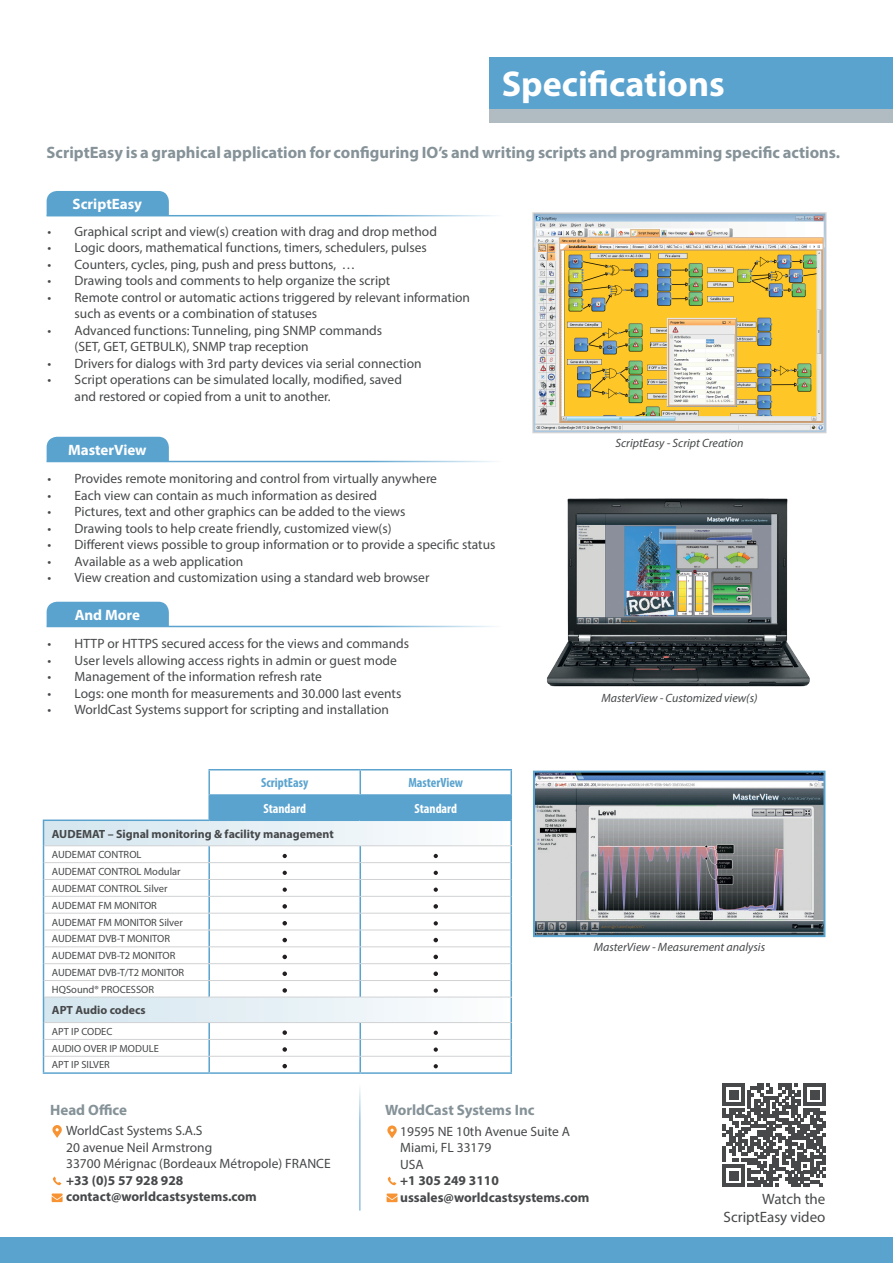
<style>
.page{position:relative;width:893px;height:1263px;background:#fff}
.page>*{position:absolute;margin:0;border:0;box-sizing:border-box;transform-origin:0 0}
.t1{font:700 36px "Myriad Pro";color:#fff}
.t2{font:700 16.5px "Myriad Pro";color:#859298}
.t3{font:700 15px "Myriad Pro";color:#859298}
.t4{font:700 15px "Myriad Pro";color:#fff}
.t5{font:15px/18px "Myriad Pro";color:#46484a;text-align:right}
.t6{font:13.5px/16.5px "Myriad Pro";color:#46484a}
.t7{font:700 13.5px/16.5px "Myriad Pro";color:#46484a}
.t8{font:700 condensed 13.35px "Myriad Pro";color:#5aa3cf}
.t9{font:700 condensed 13.35px "Myriad Pro";color:#fff}
.t10{font:italic 12px "Myriad Pro";color:#46484a}
.t11{font:700 11.85px "Myriad Pro";color:#46484a}
.t12{font:10.5px/16.8px "Myriad Pro";color:#46484a}
.t13{font:10.35px/16.8px "Myriad Pro";color:#46484a}
</style>
<div class="page">
<div style="left:0;top:1237px;width:893px;height:26px;background:#5aa3cf"></div>
<div style="left:489px;top:57px;width:404px;height:51px;background:#5aa3cf"></div>
<div style="left:489px;top:109px;width:404px;height:14px;background:#b1bcc2"></div>
<hr style="left:359px;top:1083px;width:1px;height:127px;background:#5aa3cf">
<svg style="left:52px;top:1193px;width:11px;height:9px"></svg>
<svg style="left:387px;top:1193px;width:11px;height:9px"></svg>
<svg style="left:53px;top:1177px;width:8px;height:8px"></svg>
<svg style="left:388px;top:1177px;width:8px;height:8px"></svg>
<svg style="left:52px;top:1125px;width:10px;height:13px"></svg>
<svg style="left:387px;top:1125px;width:10px;height:13px"></svg>
<svg style="left:723px;top:1084px;width:103px;height:102px"></svg>
<svg style="left:44px;top:846px;width:466px;height:226px"></svg>
<div style="left:44px;top:820px;width:467px;height:26px;background:#dae9f1"></div>
<div style="left:44px;top:997px;width:467px;height:25px;background:linear-gradient(to right,#d4e5ee,#fbfdfe)"></div>
<hr style="left:510px;top:997px;width:2px;height:25px;background:#5aa3cf">
<hr style="left:43px;top:1072px;width:166px;height:2px;background:#5aa3cf">
<svg style="left:43px;top:821px;width:1px;height:251px"></svg>
<hr style="left:43px;top:819px;width:166px;height:2px;background:#5aa3cf">
<hr style="left:44px;top:845px;width:165px;height:1px;background:#d1d2d4">
<hr style="left:44px;top:862px;width:165px;height:1px;background:#d1d2d4">
<hr style="left:44px;top:879px;width:165px;height:1px;background:#d1d2d4">
<hr style="left:44px;top:896px;width:165px;height:1px;background:#d1d2d4">
<hr style="left:44px;top:913px;width:165px;height:1px;background:#d1d2d4">
<hr style="left:44px;top:930px;width:165px;height:1px;background:#d1d2d4">
<hr style="left:44px;top:946px;width:165px;height:1px;background:#d1d2d4">
<hr style="left:44px;top:963px;width:165px;height:1px;background:#d1d2d4">
<hr style="left:44px;top:980px;width:165px;height:1px;background:#d1d2d4">
<hr style="left:44px;top:997px;width:165px;height:1px;background:#d1d2d4">
<hr style="left:44px;top:1022px;width:165px;height:1px;background:#d1d2d4">
<hr style="left:44px;top:1039px;width:165px;height:1px;background:#d1d2d4">
<hr style="left:44px;top:1056px;width:165px;height:1px;background:#d1d2d4">
<hr style="left:209px;top:997px;width:151px;height:1px;background:#d1d2d4">
<hr style="left:209px;top:1022px;width:151px;height:1px;background:#d1d2d4">
<hr style="left:209px;top:1039px;width:151px;height:1px;background:#d1d2d4">
<svg style="left:208px;top:1023px;width:2px;height:49px"></svg>
<hr style="left:209px;top:1056px;width:151px;height:1px;background:#d1d2d4">
<hr style="left:209px;top:1072px;width:151px;height:2px;background:#5aa3cf">
<hr style="left:360px;top:997px;width:152px;height:1px;background:#d1d2d4">
<hr style="left:360px;top:1022px;width:152px;height:1px;background:#d1d2d4">
<hr style="left:360px;top:1039px;width:150px;height:1px;background:#d1d2d4">
<hr style="left:360px;top:1056px;width:150px;height:1px;background:#d1d2d4">
<svg style="left:359px;top:1023px;width:2px;height:49px"></svg>
<svg style="left:510px;top:1023px;width:2px;height:49px"></svg>
<hr style="left:360px;top:1072px;width:152px;height:2px;background:#5aa3cf">
<svg style="left:208px;top:769px;width:304px;height:228px"></svg>
<svg style="left:282px;top:1030px;width:5px;height:5px"></svg>
<svg style="left:434px;top:1031px;width:4px;height:4px"></svg>
<svg style="left:282px;top:1047px;width:5px;height:5px"></svg>
<svg style="left:434px;top:1047px;width:4px;height:5px"></svg>
<svg style="left:282px;top:1064px;width:5px;height:4px"></svg>
<svg style="left:434px;top:1064px;width:4px;height:4px"></svg>
<div style="left:47px;top:191px;width:122px;height:24px;background:#5aa3cf"></div>
<div style="left:47px;top:437px;width:122px;height:24px;background:#5aa3cf"></div>
<div style="left:47px;top:602px;width:122px;height:24px;background:#5aa3cf"></div>
<hr style="left:47px;top:215px;width:455px;height:1px;background:#5aa3cf">
<hr style="left:47px;top:461px;width:455px;height:1px;background:#5aa3cf">
<hr style="left:47px;top:626px;width:455px;height:1px;background:#5aa3cf">
<img style="left:534px;top:214px;width:290px;height:217px">
<div style="left:532px;top:212px;width:294px;height:221px;border:1px solid #d1d2d4"></div>
<img style="left:536px;top:774px;width:286px;height:160px">
<div style="left:533px;top:771px;width:292px;height:166px;border:2px solid #5aa3cf"></div>
<img style="left:547px;top:498px;width:263px;height:189px">
<h1 class="t1" style="left:502px;top:60px;width:225px">Specifications</h1>
<p class="t2" style="left:47px;top:141px;width:795px">ScriptEasy is a graphical application for configuring IO’s and writing scripts and programming specific actions.</p>
<p class="t4" style="left:73px;top:194px;width:71px">ScriptEasy</p>
<p class="t6" style="left:48px;top:222px;width:391px">• Graphical script and view(s) creation with drag and drop method</p>
<p class="t6" style="left:48px;top:239px;width:381px">• Logic doors, mathematical functions, timers, schedulers, pulses</p>
<p class="t6" style="left:48px;top:255px;width:309px">• Counters, cycles, ping, push and press buttons, …</p>
<p class="t6" style="left:48px;top:272px;width:344px">• Drawing tools and comments to help organize the script</p>
<p class="t6" style="left:75px;top:288px;width:397px;text-indent:-27px">• Remote control or automatic actions triggered by relevant information such as events or a combination of statuses</p>
<p class="t6" style="left:75px;top:321px;width:309px;text-indent:-27px">• Advanced functions: Tunneling, ping SNMP commands (SET, GET, GETBULK), SNMP trap reception</p>
<p class="t6" style="left:48px;top:354px;width:375px">• Drivers for dialogs with 3rd party devices via serial connection</p>
<p class="t6" style="left:75px;top:371px;width:329px;text-indent:-27px">• Script operations can be simulated locally, modified, saved and restored or copied from a unit to another.</p>
<p class="t4" style="left:68px;top:440px;width:80px">MasterView</p>
<p class="t6" style="left:48px;top:470px;width:391px">• Provides remote monitoring and control from virtually anywhere</p>
<p class="t6" style="left:48px;top:487px;width:331px">• Each view can contain as much information as desired</p>
<p class="t6" style="left:48px;top:503px;width:359px">• Pictures, text and other graphics can be added to the views</p>
<p class="t6" style="left:48px;top:520px;width:345px">• Drawing tools to help create friendly, customized view(s)</p>
<p class="t6" style="left:48px;top:536px;width:449px">• Different views possible to group information or to provide a specific status</p>
<p class="t6" style="left:48px;top:553px;width:197px">• Available as a web application</p>
<p class="t6" style="left:48px;top:569px;width:383px">• View creation and customization using a standard web browser</p>
<p class="t4" style="left:75px;top:605px;width:67px">And More</p>
<p class="t6" style="left:48px;top:635px;width:363px">• HTTP or HTTPS secured access for the views and commands</p>
<p class="t6" style="left:48px;top:652px;width:351px">• User levels allowing access rights in admin or guest mode</p>
<p class="t6" style="left:48px;top:668px;width:276px">• Management of the information refresh rate</p>
<p class="t6" style="left:48px;top:685px;width:355px">• Logs: one month for measurements and 30.000 last events</p>
<p class="t6" style="left:48px;top:701px;width:343px">• WorldCast Systems support for scripting and installation</p>
<p class="t8" style="left:261px;top:775px;width:49px">ScriptEasy</p>
<p class="t8" style="left:408px;top:775px;width:56px">MasterView</p>
<p class="t9" style="left:263px;top:800px;width:44px">Standard</p>
<p class="t9" style="left:414px;top:800px;width:44px">Standard</p>
<p class="t11" style="left:52px;top:826px;width:283px">AUDEMAT – Signal monitoring &amp; facility management</p>
<p class="t12" style="left:52px;top:846px;width:134px">AUDEMAT CONTROL<br>AUDEMAT CONTROL Modular<br>AUDEMAT CONTROL Silver<br>AUDEMAT FM MONITOR<br>AUDEMAT FM MONITOR Silver<br>AUDEMAT DVB-T MONITOR<br>AUDEMAT DVB-T2 MONITOR<br>AUDEMAT DVB-T/T2 MONITOR<br>HQSound® PROCESSOR</p>
<p class="t11" style="left:52px;top:1002px;width:95px">APT Audio codecs</p>
<p class="t13" style="left:52px;top:1023px;width:108px">APT IP CODEC<br>AUDIO OVER IP MODULE<br>APT IP SILVER</p>
<p class="t3" style="left:50px;top:1100px;width:79px">Head Office</p>
<p class="t3" style="left:385px;top:1100px;width:151px">WorldCast Systems Inc</p>
<p class="t10" style="left:615px;top:435px;width:129px">ScriptEasy - Script Creation</p>
<p class="t10" style="left:601px;top:690px;width:158px">MasterView - Customized view(s)</p>
<p class="t10" style="left:594px;top:940px;width:173px">MasterView - Measurement analysis</p>
<p class="t6" style="left:66px;top:1122px;width:266px">WorldCast Systems S.A.S<br>20 avenue Neil Armstrong<br>33700 Mérignac (Bordeaux Métropole) FRANCE</p>
<p class="t7" style="left:66px;top:1171px;width:192px">+33 (0)5 57 928 928 contact@worldcastsystems.com</p>
<p class="t6" style="left:400px;top:1122px;width:171px">19595 NE 10th Avenue Suite A<br>Miami, FL 33179<br>USA</p>
<p class="t7" style="left:400px;top:1172px;width:191px">+1 305 249 3110 ussales@worldcastsystems.com</p>
<p class="t5" style="left:724px;top:1190px;width:103px">Watch the<br>ScriptEasy video</p>
</div>
